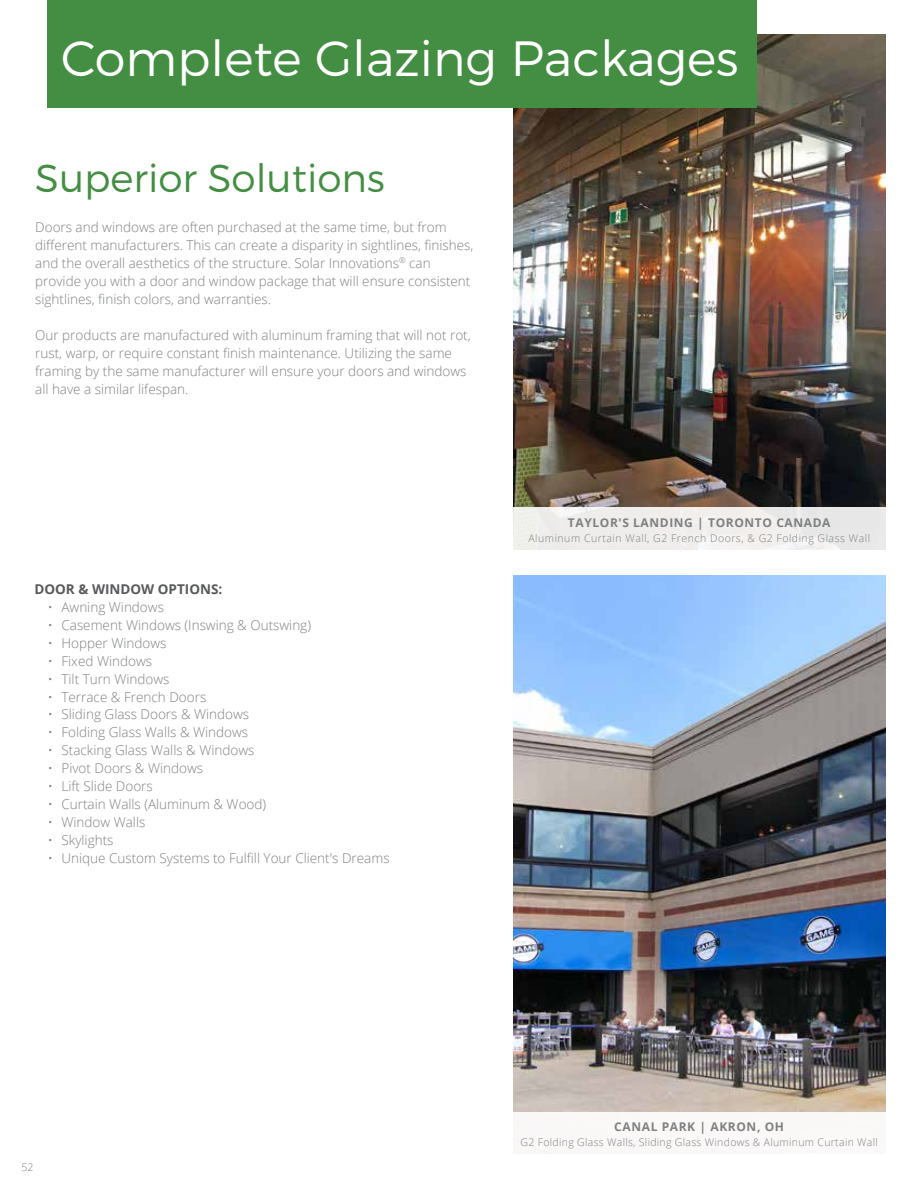
<style>
.page{position:relative;width:918px;height:1188px;background:#fff}
.page>*{position:absolute;margin:0;border:0;box-sizing:border-box;transform-origin:0 0}
.t1{font:300 49.5px "Montserrat";color:#fff}
.t2{font:300 39px "Montserrat";color:#438e42}
.t3{font:300 13.5px/18px "Open Sans";color:#7f8080}
.t4{font:700 13.5px "Open Sans";color:#58595b}
.t5{font:700 12px "Open Sans";letter-spacing:.05em;color:#7f8080}
.t6{font:300 10.5px "Open Sans";letter-spacing:.03em;color:#7f8080}
.t7{font:300 10.5px "Open Sans";letter-spacing:.05em;color:#7f8080}
</style>
<div class="page">
<img style="left:513px;top:34px;width:372px;height:474px">
<img style="left:513px;top:576px;width:372px;height:536px">
<svg style="left:513px;top:508px;width:373px;height:42px;background:#eeeceb"></svg>
<div style="left:503px;top:1112px;width:385px;height:45px;background:#faf8f7"></div>
<div style="left:48px;top:0;width:709px;height:108px;background:#438e42"></div>
<h1 class="t1" style="left:61px;top:28px;width:679px">Complete Glazing Packages</h1>
<h2 class="t2" style="left:35px;top:154px;width:351px">Superior Solutions</h2>
<p class="t3" style="left:35px;top:217px;width:440px">Doors and windows are often purchased at the same time, but from different manufacturers. This can create a disparity in sightlines, finishes, and the overall aesthetics of the structure. Solar Innovations<sup>®</sup> can provide you with a door and window package that will ensure consistent sightlines, finish colors, and warranties.</p>
<p class="t3" style="left:35px;top:325px;width:437px">Our products are manufactured with aluminum framing that will not rot, rust, warp, or require constant finish maintenance. Utilizing the same framing by the same manufacturer will ensure your doors and windows all have a similar lifespan.</p>
<p class="t4" style="left:34px;top:579px;width:189px">DOOR &amp; WINDOW OPTIONS:</p>
<p class="t3" style="left:48px;top:597px;width:117px">• Awning Windows</p>
<p class="t3" style="left:48px;top:615px;width:265px">• Casement Windows (Inswing &amp; Outswing)</p>
<p class="t3" style="left:48px;top:633px;width:120px">• Hopper Windows</p>
<p class="t3" style="left:48px;top:651px;width:106px">• Fixed Windows</p>
<p class="t3" style="left:48px;top:669px;width:123px">• Tilt Turn Windows</p>
<p class="t3" style="left:48px;top:687px;width:160px">• Terrace &amp; French Doors</p>
<p class="t3" style="left:48px;top:705px;width:203px">• Sliding Glass Doors &amp; Windows</p>
<p class="t3" style="left:48px;top:723px;width:202px">• Folding Glass Walls &amp; Windows</p>
<p class="t3" style="left:48px;top:741px;width:208px">• Stacking Glass Walls &amp; Windows</p>
<p class="t3" style="left:48px;top:759px;width:157px">• Pivot Doors &amp; Windows</p>
<p class="t3" style="left:48px;top:777px;width:106px">• Lift Slide Doors</p>
<p class="t3" style="left:48px;top:795px;width:220px">• Curtain Walls (Aluminum &amp; Wood)</p>
<p class="t3" style="left:48px;top:813px;width:99px">• Window Walls</p>
<p class="t3" style="left:48px;top:831px;width:67px">• Skylights</p>
<p class="t3" style="left:48px;top:849px;width:343px">• Unique Custom Systems to Fulfill Your Client's Dreams</p>
<p class="t5" style="left:568px;top:514px;width:264px">TAYLOR'S LANDING | TORONTO CANADA</p>
<p class="t7" style="left:528px;top:531px;width:343px">Aluminum Curtain Wall, G2 French Doors, &amp; G2 Folding Glass Wall</p>
<p class="t6" style="left:22px;top:1160px;width:13px">52</p>
<p class="t5" style="left:614px;top:1119px;width:171px">CANAL PARK | AKRON, OH</p>
<p class="t6" style="left:521px;top:1135px;width:359px">G2 Folding Glass Walls, Sliding Glass Windows &amp; Aluminum Curtain Wall</p>
</div>
